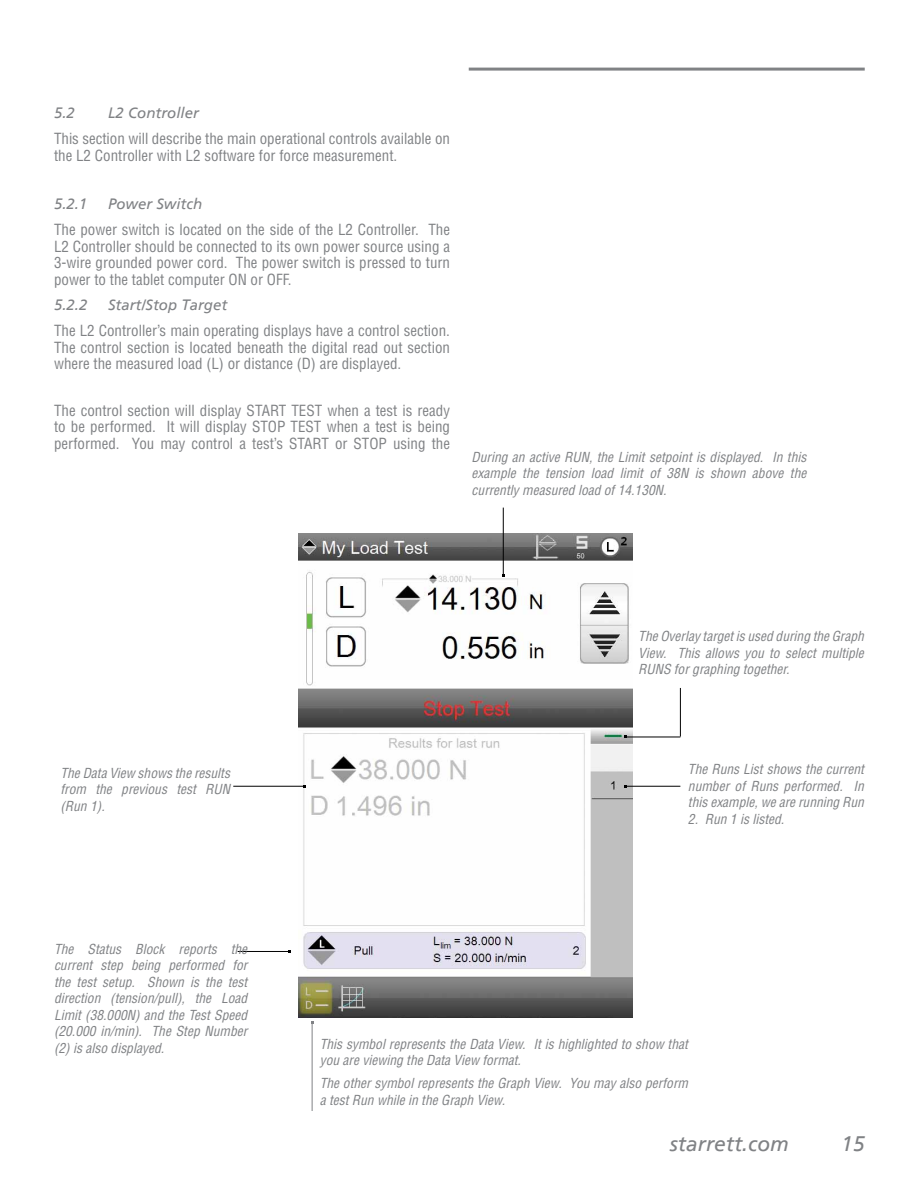
<style>
.page{position:relative;width:918px;height:1188px;background:#fff}
.page>*{position:absolute;margin:0;border:0;box-sizing:border-box;transform-origin:0 0}
.t1{font:italic 500 21px "AG Foreigner";color:#808285}
.t2{font:condensed 15px/16.5px "Helvetica";color:#808285;text-align:justify}
.t3{font:italic 500 15px "AG Foreigner";color:#808285}
.t4{font:italic condensed 13.5px/16.5px "Helvetica";color:#808285;text-align:justify}
</style>
<div class="page">
<hr style="left:469px;top:68px;width:396px;height:3px;background:#808285">
<img style="left:298px;top:534px;width:335px;height:483px">
<hr style="left:233px;top:786px;width:71px;height:1px;background:#000">
<hr style="left:238px;top:951px;width:51px;height:1px;background:#000">
<hr style="left:626px;top:786px;width:54px;height:1px;background:#000">
<hr style="left:503px;top:508px;width:1px;height:67px;background:#000">
<hr style="left:626px;top:737px;width:54px;height:1px;background:#000">
<hr style="left:680px;top:688px;width:1px;height:49px;background:#000">
<hr style="left:312px;top:1022px;width:1px;height:89px;background:#808285">
<p class="t3" style="left:54px;top:104px;width:22px">5.2</p>
<p class="t3" style="left:108px;top:104px;width:92px">L2 Controller</p>
<p class="t2" style="left:54px;top:130px;width:398px">This section will describe the main operational controls available on the L2 Controller with L2 software for force measurement.</p>
<p class="t3" style="left:54px;top:195px;width:35px">5.2.1</p>
<p class="t3" style="left:108px;top:195px;width:96px">Power Switch</p>
<p class="t2" style="left:54px;top:221px;width:398px">The power switch is located on the side of the L2 Controller. The L2 Controller should be connected to its own power source using a 3-wire grounded power cord. The power switch is pressed to turn power to the tablet computer ON or OFF.</p>
<p class="t3" style="left:54px;top:296px;width:35px">5.2.2</p>
<p class="t3" style="left:108px;top:296px;width:121px">Start/Stop Target</p>
<p class="t2" style="left:54px;top:322px;width:398px">The L2 Controller’s main operating displays have a control section.<br>The control section is located beneath the digital read out section where the measured load (L) or distance (D) are displayed.</p>
<p class="t2" style="left:54px;top:402px;width:398px">The control section will display START TEST when a test is ready to be performed. It will display STOP TEST when a test is being performed. You may control a test’s START or STOP using the</p>
<p class="t4" style="left:472px;top:448px;width:336px">During an active RUN, the Limit setpoint is displayed. In this example the tension load limit of 38N is shown above the currently measured load of 14.130N.</p>
<p class="t4" style="left:638px;top:628px;width:227px">The Overlay target is used during the Graph View. This allows you to select multiple RUNS for graphing together.</p>
<p class="t4" style="left:60px;top:764px;width:171px">The Data View shows the results from the previous test RUN (Run 1).</p>
<p class="t4" style="left:688px;top:761px;width:178px">The Runs List shows the current number of Runs performed. In this example, we are running Run</p>
<p class="t4" style="left:688px;top:811px;width:98px">2. Run 1 is listed.</p>
<p class="t4" style="left:54px;top:940px;width:195px">The Status Block reports the current step being performed for the test setup. Shown is the test direction (tension/pull), the Load Limit (38.000N) and the Test Speed (20.000 in/min). The Step Number (2) is also displayed.</p>
<p class="t4" style="left:320px;top:1035px;width:370px">This symbol represents the Data View. It is highlighted to show that you are viewing the Data View format.</p>
<p class="t4" style="left:320px;top:1075px;width:370px">The other symbol represents the Graph View. You may also perform a test Run while in the Graph View.</p>
<h1 class="t1" style="left:670px;top:1132px;width:121px">starrett.com</h1>
<h1 class="t1" style="left:841px;top:1132px;width:25px">15</h1>
</div>
